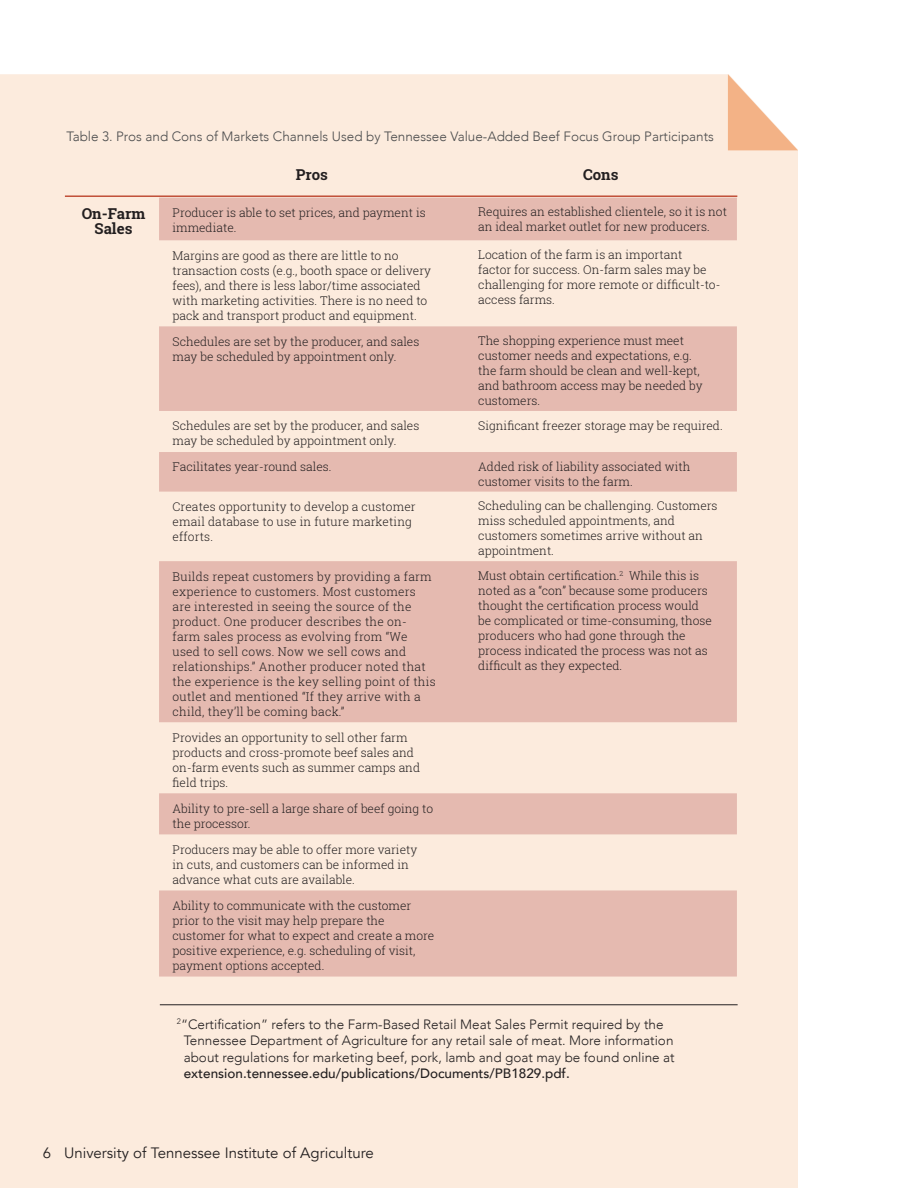
<style>
.page{position:relative;width:918px;height:1188px;background:#fff}
.page>*{position:absolute;margin:0;border:0;box-sizing:border-box;transform-origin:0 0}
.t1{font:15px "Avenir";color:#231f20}
.t2{font:700 15px/15px "Roboto Slab";color:#231f20;text-align:center}
.t3{font:300 13.5px/16.5px "Avenir";color:#231f20}
.t4{font:300 13.5px "Avenir";color:#4b4c4d}
.t5{font:500 13.5px "Avenir";color:#231f20}
.t6{font:300 12px/15px "Roboto Slab";color:#231f20}
.t7{font:300 12px/15px "Roboto Slab";letter-spacing:.02em;color:#231f20}
</style>
<div class="page">
<div style="left:0;top:74px;width:798px;height:1114px;background:#fcebdd"></div>
<svg style="left:728px;top:74px;width:70px;height:76px"></svg>
<svg style="left:159px;top:198px;width:578px;height:779px;background:#eecec2"></svg>
<hr style="left:65px;top:195px;width:672px;height:2px;background:#c14f38">
<hr style="left:160px;top:1004px;width:578px;height:1px;background:#231f20">
<p class="t4" style="left:66px;top:129px;width:649px">Table 3. Pros and Cons of Markets Channels Used by Tennessee Value-Added Beef Focus Group Participants</p>
<p class="t2" style="left:296px;top:167px;width:34px">Pros</p>
<p class="t2" style="left:583px;top:167px;width:37px">Cons</p>
<p class="t2" style="left:82px;top:206px;width:65px">On-Farm<br>Sales</p>
<p class="t6" style="left:173px;top:205px;width:255px">Producer is able to set prices, and payment is immediate.</p>
<p class="t6" style="left:478px;top:204px;width:250px">Requires an established clientele, so it is not an ideal market outlet for new producers.</p>
<p class="t6" style="left:173px;top:247px;width:260px">Margins are good as there are little to no transaction costs (e.g., booth space or delivery fees), and there is less labor/time associated with marketing activities. There is no need to pack and transport product and equipment.</p>
<p class="t6" style="left:478px;top:247px;width:244px">Location of the farm is an important<br>factor for success. On-farm sales may be challenging for more remote or difficult-to&shy;access farms.</p>
<p class="t6" style="left:173px;top:334px;width:248px">Schedules are set by the producer, and sales may be scheduled by appointment only.</p>
<p class="t6" style="left:478px;top:333px;width:226px">The shopping experience must meet customer needs and expectations, e.g. the farm should be clean and well-kept, and bathroom access may be needed by customers.</p>
<p class="t6" style="left:173px;top:418px;width:248px">Schedules are set by the producer, and sales may be scheduled by appointment only.</p>
<p class="t6" style="left:478px;top:417px;width:246px">Significant freezer storage may be required.</p>
<p class="t6" style="left:173px;top:459px;width:160px">Facilitates year-round sales.</p>
<p class="t6" style="left:478px;top:458px;width:214px">Added risk of liability associated with customer visits to the farm.</p>
<p class="t6" style="left:173px;top:499px;width:245px">Creates opportunity to develop a customer email database to use in future marketing efforts.</p>
<p class="t6" style="left:478px;top:498px;width:241px">Scheduling can be challenging. Customers miss scheduled appointments, and customers sometimes arrive without an appointment.</p>
<p class="t7" style="left:173px;top:568px;width:265px">Builds repeat customers by providing a farm experience to customers. Most customers are interested in seeing the source of the product. One producer describes the on&shy;farm sales process as evolving from “We used to sell cows. Now we sell cows and relationships.” Another producer noted that the experience is the key selling point of this outlet and mentioned “If they arrive with a child, they’ll be coming back.”</p>
<p class="t6" style="left:478px;top:568px;width:235px">Must obtain certification.<sup>2</sup> While this is noted as a “con” because some producers thought the certification process would be complicated or time-consuming, those producers who had gone through the process indicated the process was not as difficult as they expected.</p>
<p class="t6" style="left:173px;top:729px;width:249px">Provides an opportunity to sell other farm products and cross-promote beef sales and on-farm events such as summer camps and field trips.</p>
<p class="t6" style="left:173px;top:800px;width:262px">Ability to pre-sell a large share of beef going to the processor.</p>
<p class="t6" style="left:173px;top:842px;width:246px">Producers may be able to offer more variety in cuts, and customers can be informed in advance what cuts are available.</p>
<p class="t6" style="left:173px;top:898px;width:263px">Ability to communicate with the customer prior to the visit may help prepare the customer for what to expect and create a more positive experience, e.g. scheduling of visit, payment options accepted.</p>
<p class="t3" style="left:184px;top:1016px;width:493px;text-indent:-7px"><sup>2</sup>“Certification” refers to the Farm-Based Retail Meat Sales Permit required by the<br>Tennessee Department of Agriculture for any retail sale of meat. More information about regulations for marketing beef, pork, lamb and goat may be found online at</p>
<p class="t5" style="left:184px;top:1062px;width:388px">extension.tennessee.edu/publications/Documents/PB1829.pdf.</p>
<p class="t1" style="left:43px;top:1144px;width:332px">6 University of Tennessee Institute of Agriculture</p>
</div>
